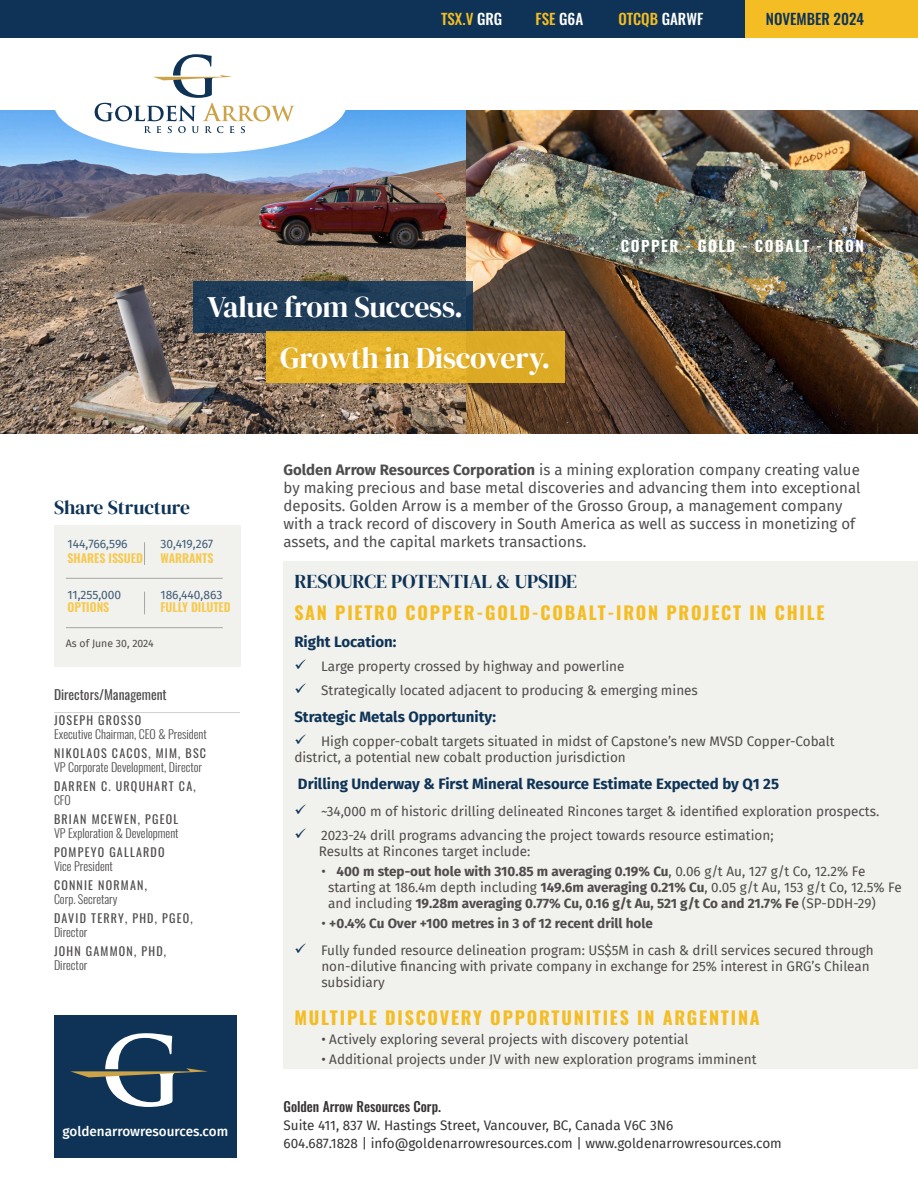
<style>
.page{position:relative;width:918px;height:1188px;background:#fff}
.page>*{position:absolute;margin:0;border:0;box-sizing:border-box;transform-origin:0 0}
.t1{font:29.85px "DM Serif Display";letter-spacing:-.01em;color:#fff}
.t2{font:19.5px "DM Serif Display";letter-spacing:-.005em;color:#0e3356}
.t3{font:700 18px "Oswald";letter-spacing:.1em;color:#f4bd24}
.t4{font:15px "Fira Sans";color:#4f4c4c}
.t5{font:700 15px "Fira Sans";color:#0e3356}
.t6{font:500 15px "Oswald";color:#f4bd24}
.t7{font:700 15px "Oswald";letter-spacing:.1em;color:#fff}
.t8{font:500 15px "Oswald";color:#0e3356}
.t9{font:13.5px "Fira Sans";color:#4f4c4c}
.t10{font:700 13.5px "Fira Sans";color:#4f4c4c}
.t11{font:13.5px "Fira Sans";color:#363334}
.t12{font:500 13.5px "Oswald";color:#363334}
.t13{font:500 13.5px "Fira Sans";color:#fff}
.t14{font:13.5px "Oswald";color:#4f4c4c}
.t15{font:300 12px "Oswald";color:#4f4c4c}
.t16{font:12px "Oswald";letter-spacing:.1em;color:#4f4c4c}
.t17{font:12px "Fira Sans";color:#3f5c78}
.t18{font:600 12px "Oswald";color:#f6ca50}
.t19{font:10.5px "Fira Sans";color:#4f4c4c}
.s1{color:#fff}
.s2{font-weight:700}
.s3{font-weight:400}
</style>
<div class="page">
<img style="left:0;top:110px;width:918px;height:324px">
<div style="left:54px;top:525px;width:186px;height:141px;background:#f1f1ed"></div>
<div style="left:745px;top:0;width:173px;height:38px;background:#f4bd24"></div>
<div style="left:0;top:0;width:745px;height:38px;background:#0e3356"></div>
<div style="left:54px;top:54px;width:293px;height:99px;background:#fff;border-radius:50%"></div>
<svg style="left:95px;top:54px;width:199px;height:79px"></svg>
<div style="left:193px;top:281px;width:280px;height:51px;background:#203c58"></div>
<div style="left:266px;top:332px;width:299px;height:51px;background:#e2b02a"></div>
<div style="left:284px;top:562px;width:634px;height:507px;background:#f1f1ed"></div>
<hr style="left:54px;top:712px;width:186px;height:1px;background:#d3d2d2">
<hr style="left:66px;top:578px;width:157px;height:1px;background:#a7a5a6">
<hr style="left:66px;top:627px;width:157px;height:1px;background:#a7a5a6">
<svg style="left:144px;top:542px;width:1px;height:23px"></svg>
<svg style="left:144px;top:592px;width:1px;height:22px"></svg>
<div style="left:54px;top:1015px;width:183px;height:143px;background:#0e3356"></div>
<svg style="left:70px;top:1033px;width:138px;height:74px"></svg>
<p class="t6" style="left:441px;top:7px;width:63px">TSX.V <span class="s1">GRG</span></p>
<p class="t6" style="left:536px;top:7px;width:49px">FSE <span class="s1">G6A</span></p>
<p class="t6" style="left:618px;top:7px;width:86px">OTCQB <span class="s1">GARWF</span></p>
<p class="t8" style="left:766px;top:7px;width:100px">NOVEMBER 2024</p>
<p class="t1" style="left:208px;top:286px;width:257px">Value from Success.</p>
<p class="t1" style="left:280px;top:337px;width:272px">Growth in Discovery.</p>
<p class="t7" style="left:621px;top:234px;width:244px">COPPER - GOLD - COBALT - IRON</p>
<p class="t2" style="left:54px;top:493px;width:138px">Share Structure</p>
<p class="t17" style="left:68px;top:537px;width:62px">144,766,596</p>
<p class="t17" style="left:160px;top:537px;width:54px">30,419,267</p>
<p class="t18" style="left:68px;top:549px;width:77px">SHARES ISSUED</p>
<p class="t18" style="left:160px;top:549px;width:55px">WARRANTS</p>
<p class="t17" style="left:68px;top:588px;width:55px">11,255,000</p>
<p class="t17" style="left:160px;top:588px;width:63px">186,440,863</p>
<p class="t18" style="left:68px;top:598px;width:43px">OPTIONS</p>
<p class="t18" style="left:160px;top:598px;width:72px">FULLY DILUTED</p>
<p class="t19" style="left:66px;top:638px;width:89px">As of June 30, 2024</p>
<p class="t14" style="left:54px;top:684px;width:114px">Directors/Management</p>
<p class="t16" style="left:54px;top:711px;width:89px">JOSEPH GROSSO</p>
<p class="t15" style="left:54px;top:724px;width:154px">Executive Chairman, CEO &amp; President</p>
<p class="t16" style="left:54px;top:744px;width:154px">NIKOLAOS CACOS, MIM, BSC</p>
<p class="t15" style="left:54px;top:757px;width:150px">VP Corporate Development, Director</p>
<p class="t16" style="left:54px;top:777px;width:143px">DARREN C. URQUHART CA,</p>
<p class="t15" style="left:54px;top:790px;width:18px">CFO</p>
<p class="t16" style="left:54px;top:810px;width:126px">BRIAN MCEWEN, PGEOL</p>
<p class="t15" style="left:54px;top:823px;width:126px">VP Exploration &amp; Development</p>
<p class="t16" style="left:54px;top:843px;width:112px">POMPEYO GALLARDO</p>
<p class="t15" style="left:54px;top:856px;width:61px">Vice President</p>
<p class="t16" style="left:54px;top:876px;width:94px">CONNIE NORMAN,</p>
<p class="t15" style="left:54px;top:889px;width:65px">Corp. Secretary</p>
<p class="t16" style="left:54px;top:909px;width:140px">DAVID TERRY, PHD, PGEO,</p>
<p class="t15" style="left:54px;top:922px;width:35px">Director</p>
<p class="t16" style="left:54px;top:942px;width:114px">JOHN GAMMON, PHD,</p>
<p class="t15" style="left:54px;top:955px;width:35px">Director</p>
<p class="t13" style="left:63px;top:1123px;width:167px">goldenarrowresources.com</p>
<p class="t4" style="left:284px;top:461px;width:578px"><span class="s2">Golden Arrow Resources Corporation</span> is a mining exploration company creating value</p>
<p class="t4" style="left:284px;top:479px;width:578px">by making precious and base metal discoveries and advancing them into exceptional</p>
<p class="t4" style="left:284px;top:497px;width:561px">deposits. Golden Arrow is a member of the Grosso Group, a management company</p>
<p class="t4" style="left:284px;top:515px;width:573px">with a track record of discovery in South America as well as success in monetizing of</p>
<p class="t4" style="left:284px;top:533px;width:304px">assets, and the capital markets transactions.</p>
<p class="t2" style="left:294px;top:568px;width:284px">RESOURCE POTENTIAL &amp; UPSIDE</p>
<p class="t3" style="left:294px;top:598px;width:532px">SAN PIETRO COPPER-GOLD-COBALT-IRON PROJECT IN CHILE</p>
<p class="t5" style="left:294px;top:633px;width:104px">Right Location:</p>
<p class="t9" style="left:321px;top:658px;width:305px">Large property crossed by highway and powerline</p>
<p class="t9" style="left:321px;top:682px;width:378px">Strategically located adjacent to producing &amp; emerging mines</p>
<p class="t5" style="left:294px;top:708px;width:203px">Strategic Metals Opportunity:</p>
<p class="t9" style="left:321px;top:733px;width:515px">High copper-cobalt targets situated in midst of Capstone’s new MVSD Copper-Cobalt</p>
<p class="t9" style="left:294px;top:749px;width:333px">district, a potential new cobalt production jurisdiction</p>
<p class="t5" style="left:298px;top:775px;width:483px">Drilling Underway &amp; First Mineral Resource Estimate Expected by Q1 25</p>
<p class="t9" style="left:321px;top:803px;width:560px">~34,000 m of historic drilling delineated Rincones target &amp; identified exploration prospects.</p>
<p class="t9" style="left:321px;top:827px;width:454px">2023-24 drill programs advancing the project towards resource estimation;</p>
<p class="t9" style="left:319px;top:843px;width:213px">Results at Rincones target include:</p>
<p class="t9" style="left:321px;top:863px;width:6px">•</p>
<p class="t10" style="left:336px;top:863px;width:530px">400 m step-out hole with 310.85 m averaging 0.19% Cu<span class="s3">, 0.06 g/t Au, 127 g/t Co, 12.2% Fe</span></p>
<p class="t9" style="left:328px;top:879px;width:575px">starting at 186.4m depth including <span class="s2">149.6m averaging 0.21% Cu</span>, 0.05 g/t Au, 153 g/t Co, 12.5% Fe</p>
<p class="t10" style="left:328px;top:895px;width:549px"><span class="s3">and including</span> 19.28m averaging 0.77% Cu, 0.16 g/t Au, 521 g/t Co and 21.7% Fe <span class="s3">(SP-DDH-29)</span></p>
<p class="t10" style="left:321px;top:915px;width:333px"><span class="s3">•</span> +0.4% Cu Over +100 metres in 3 of 12 recent drill hole</p>
<p class="t9" style="left:321px;top:942px;width:554px">Fully funded resource delineation program: US$5M in cash &amp; drill services secured through</p>
<p class="t9" style="left:321px;top:958px;width:550px">non-dilutive financing with private company in exchange for 25% interest in GRG’s Chilean</p>
<p class="t9" style="left:321px;top:975px;width:65px">subsidiary</p>
<p class="t3" style="left:294px;top:1003px;width:467px">MULTIPLE DISCOVERY OPPORTUNITIES IN ARGENTINA</p>
<p class="t9" style="left:321px;top:1032px;width:369px">• Actively exploring several projects with discovery potential</p>
<p class="t9" style="left:321px;top:1051px;width:437px">• Additional projects under JV with new exploration programs imminent</p>
<p class="t12" style="left:284px;top:1095px;width:159px">Golden Arrow Resources Corp.</p>
<p class="t11" style="left:284px;top:1117px;width:391px">Suite 411, 837 W. Hastings Street, Vancouver, BC, Canada V6C 3N6</p>
<p class="t11" style="left:284px;top:1135px;width:500px">604.687.1828 | info@goldenarrowresources.com | www.goldenarrowresources.com</p>
</div>
